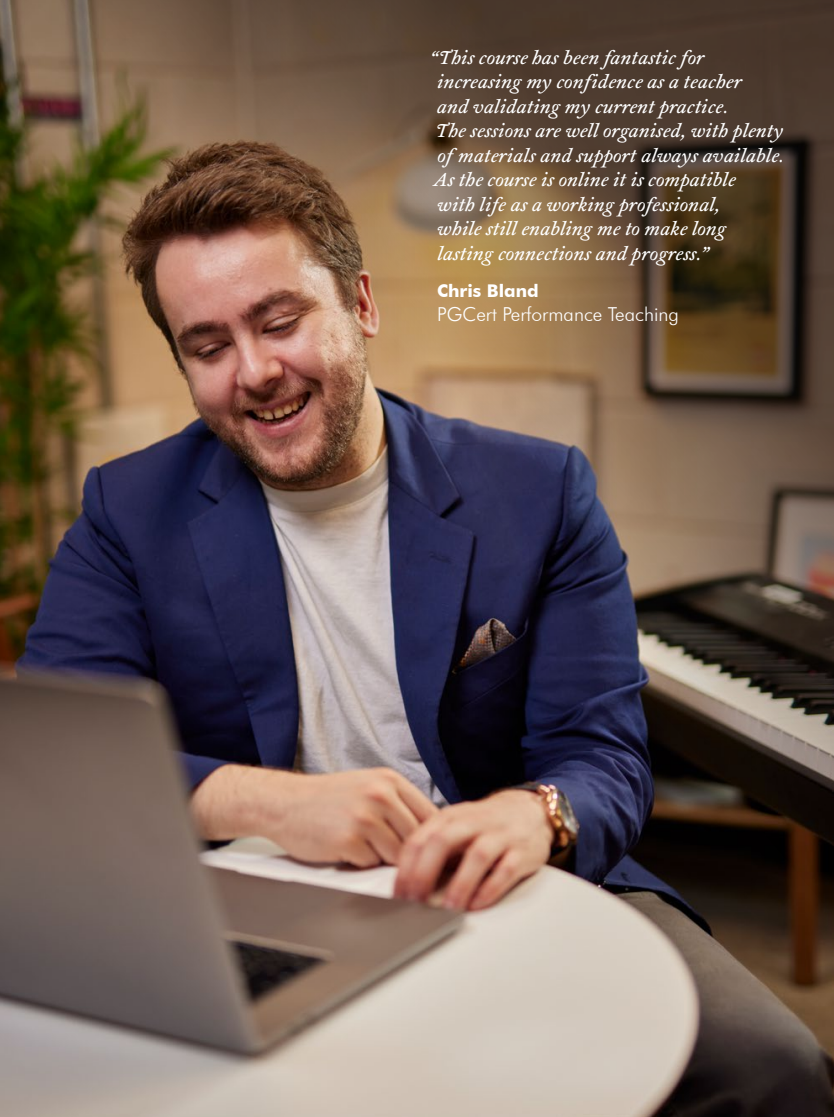
<style>
.page{position:relative;width:834px;height:1117px;background:#fff}
.page>*{position:absolute;margin:0;border:0;box-sizing:border-box;transform-origin:0 0}
.Case_study_quote{font:italic 19.25px/24.5px "Foundry Wilson";color:#fff}
.Case-study_source{font:300 19.25px "Futura BT";color:#fff}
.Case-study_source-2{font:700 17.5px "Futura BT";color:#fff}
</style>
<div class="page">
<img style="left:0;top:0;width:833px;height:1116px">
<p class="Case_study_quote" style="left:430px;top:46px;width:355px">“This course has been fantastic for increasing my confidence as a teacher<br>and validating my current practice.<br>The sessions are well organised, with plenty of materials and support always available.<br>As the course is online it is compatible<br>with life as a working professional,<br>while still enabling me to make long<br>lasting connections and progress.”</p>
<p class="Case-study_source-2" style="left:437px;top:280px;width:103px">Chris Bland</p>
<p class="Case-study_source" style="left:437px;top:302px;width:243px">PGCert Performance Teaching</p>
</div>
